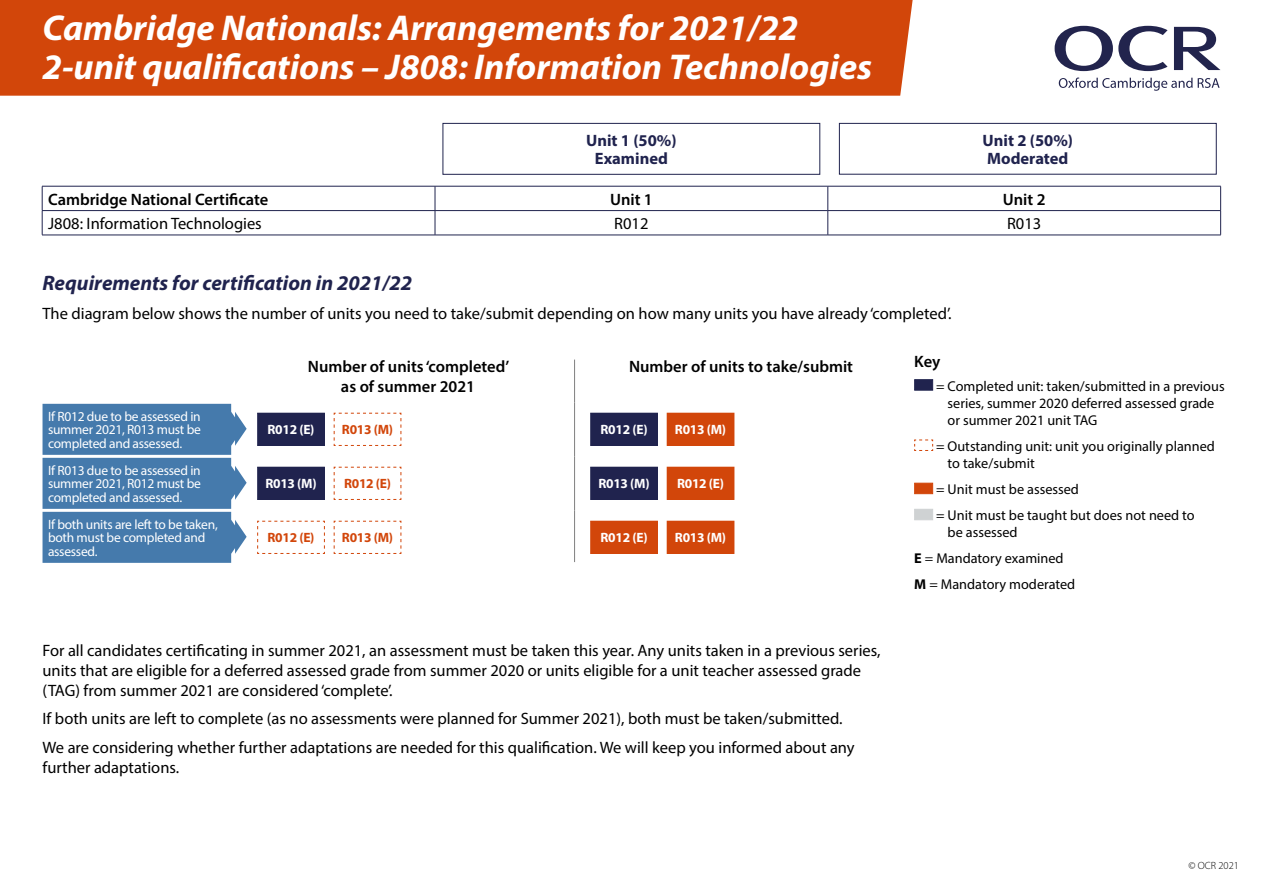
<style>
.page{position:relative;width:1263px;height:893px;background:#fff}
.page>*{position:absolute;margin:0;border:0;box-sizing:border-box;transform-origin:0 0}
.t1{font:italic 700 36px/39px "Myriad Pro";color:#fff}
.t2{font:italic 700 21px "Myriad Pro";color:#20234e}
.Body_Text{font:16.5px/19.8px "Myriad Pro";color:#000}
.Table_Head{font:600 16.5px/19.8px "Myriad Pro";color:#000;text-align:center}
.Unit_Requirements{font:700 16.5px/18px "Myriad Pro";color:#20234e;text-align:center}
.Table_Head_Centre{font:600 16.5px "Myriad Pro";color:#000}
.Table_Body_Text{font:16.5px "Myriad Pro";color:#000}
.t3{font:14.25px/17.1px "Myriad Pro";color:#000}
.Table_Body_Text_9pt{font:13.5px/13.5px "Myriad Pro";letter-spacing:-.02em;color:#fff;text-align:justify}
.t4{font:700 13.5px "Myriad Pro";letter-spacing:-.02em;color:#fff}
.t5{font:700 13.5px "Myriad Pro";letter-spacing:-.02em;color:#d2460a}
.t6{font:300 10.5px "Myriad Pro";color:#000}
.s1{font-weight:700}
</style>
<div class="page">
<div style="left:0;top:0;width:913px;height:96px;background:#d2460a"></div>
<svg style="left:1059px;top:78px;width:133px;height:13px"></svg>
<svg style="left:1198px;top:78px;width:21px;height:10px"></svg>
<svg style="left:1174px;top:27px;width:46px;height:43px"></svg>
<svg style="left:1054px;top:26px;width:113px;height:45px"></svg>
<svg style="left:43px;top:404px;width:204px;height:159px;background:#5384b2"></svg>
<hr style="left:574px;top:360px;width:1px;height:42px;background:#808080">
<hr style="left:574px;top:402px;width:1px;height:54px;background:#808080">
<hr style="left:574px;top:456px;width:1px;height:54px;background:#808080">
<hr style="left:574px;top:510px;width:1px;height:52px;background:#808080">
<div style="left:258px;top:413px;width:66px;height:32px;background:#20234e"></div>
<div style="left:257px;top:413px;width:68px;height:33px;border:1px solid #20234e"></div>
<svg style="left:333px;top:412px;width:69px;height:34px"></svg>
<div style="left:591px;top:413px;width:66px;height:32px;background:#20234e"></div>
<div style="left:590px;top:413px;width:68px;height:33px;border:1px solid #20234e"></div>
<div style="left:667px;top:413px;width:67px;height:32px;background:#d2460a"></div>
<div style="left:667px;top:413px;width:67px;height:33px;border:1px solid #d2460a"></div>
<div style="left:258px;top:467px;width:66px;height:32px;background:#20234e"></div>
<div style="left:257px;top:467px;width:68px;height:33px;border:1px solid #20234e"></div>
<svg style="left:333px;top:466px;width:69px;height:34px"></svg>
<div style="left:591px;top:467px;width:66px;height:32px;background:#20234e"></div>
<div style="left:590px;top:467px;width:68px;height:33px;border:1px solid #20234e"></div>
<div style="left:667px;top:467px;width:67px;height:32px;background:#d2460a"></div>
<div style="left:667px;top:467px;width:67px;height:33px;border:1px solid #d2460a"></div>
<svg style="left:257px;top:520px;width:68px;height:34px"></svg>
<svg style="left:333px;top:520px;width:69px;height:34px"></svg>
<div style="left:591px;top:521px;width:66px;height:32px;background:#d2460a"></div>
<div style="left:590px;top:521px;width:68px;height:33px;border:1px solid #d2460a"></div>
<div style="left:667px;top:521px;width:67px;height:32px;background:#d2460a"></div>
<div style="left:667px;top:521px;width:67px;height:33px;border:1px solid #d2460a"></div>
<div style="left:914px;top:379px;width:19px;height:12px;background:#20234e;border:1px solid #20234e"></div>
<svg style="left:914px;top:439px;width:19px;height:12px"></svg>
<div style="left:914px;top:483px;width:19px;height:11px;background:#d2460a;border:1px solid #d2460a"></div>
<div style="left:914px;top:509px;width:19px;height:11px;background:#cfd2d3"></div>
<hr style="left:42px;top:186px;width:393px;height:1px;background:#20234e">
<hr style="left:435px;top:186px;width:393px;height:1px;background:#20234e">
<hr style="left:828px;top:186px;width:393px;height:1px;background:#20234e">
<hr style="left:42px;top:210px;width:393px;height:1px;background:#20234e">
<svg style="left:42px;top:186px;width:1px;height:49px"></svg>
<hr style="left:435px;top:210px;width:393px;height:1px;background:#20234e">
<svg style="left:435px;top:186px;width:1px;height:49px"></svg>
<hr style="left:828px;top:210px;width:393px;height:1px;background:#20234e">
<svg style="left:827px;top:186px;width:1px;height:49px"></svg>
<svg style="left:1220px;top:186px;width:1px;height:49px"></svg>
<hr style="left:42px;top:235px;width:393px;height:1px;background:#20234e">
<hr style="left:435px;top:235px;width:393px;height:1px;background:#20234e">
<hr style="left:828px;top:235px;width:393px;height:1px;background:#20234e">
<div style="left:442px;top:123px;width:378px;height:52px;border:1px solid #20234e"></div>
<div style="left:839px;top:123px;width:377px;height:52px;border:1px solid #20234e"></div>
<p class="t1" style="left:43px;top:7px;width:831px">Cambridge Nationals: Arrangements for 2021/22<br>2-unit qualifications – J808: Information Technologies</p>
<p class="Unit_Requirements" style="left:586px;top:131px;width:92px">Unit 1 (50%)<br>Examined</p>
<p class="Unit_Requirements" style="left:982px;top:131px;width:92px;text-align:left">Unit 2 (50%)<br>Moderated</p>
<p class="Table_Head" style="left:48px;top:189px;width:222px">Cambridge National Certificate</p>
<p class="Table_Head_Centre" style="left:610px;top:189px;width:44px">Unit 1</p>
<p class="Table_Head_Centre" style="left:1003px;top:189px;width:44px">Unit 2</p>
<p class="Body_Text" style="left:48px;top:213px;width:215px">J808: Information Technologies</p>
<p class="Table_Body_Text" style="left:614px;top:213px;width:36px">R012</p>
<p class="Table_Body_Text" style="left:1007px;top:213px;width:36px">R013</p>
<h1 class="t2" style="left:43px;top:269px;width:371px">Requirements for certification in 2021/22</h1>
<p class="Body_Text" style="left:43px;top:303px;width:910px">The diagram below shows the number of units you need to take/submit depending on how many units you have already ‘completed’.</p>
<p class="Table_Head" style="left:308px;top:356px;width:203px">Number of units ‘completed’ as of summer 2021</p>
<p class="Table_Head" style="left:629px;top:356px;width:225px">Number of units to take/submit</p>
<p class="t4" style="left:267px;top:421px;width:49px">R012 (E)</p>
<p class="t5" style="left:342px;top:421px;width:53px">R013 (M)</p>
<p class="t4" style="left:600px;top:421px;width:49px">R012 (E)</p>
<p class="t4" style="left:675px;top:421px;width:53px">R013 (M)</p>
<p class="Table_Head" style="left:914px;top:352px;width:28px">Key</p>
<p class="t3" style="left:947px;top:377px;width:279px;text-indent:-12px">= Completed unit: taken/submitted in a previous series, summer 2020 deferred assessed grade or summer 2021 unit TAG</p>
<p class="t3" style="left:947px;top:437px;width:269px;text-indent:-12px">= Outstanding unit: unit you originally planned to take/submit</p>
<p class="t3" style="left:936px;top:476px;width:260px;line-height:26.1px">= Unit must be assessed<br>= Unit must be taught but does not need to</p>
<p class="t3" style="left:914px;top:519px;width:163px;line-height:26.1px;text-indent:33px">be assessed<br><span class="s1">E</span> = Mandatory examined<br><span class="s1">M</span> = Mandatory moderated</p>
<p class="Table_Body_Text_9pt" style="left:48px;top:409px;width:154px">If R012 due to be assessed in summer 2021, R013 must be completed and assessed.</p>
<p class="Table_Body_Text_9pt" style="left:48px;top:463px;width:154px">If R013 due to be assessed in summer 2021, R012 must be completed and assessed.</p>
<p class="Table_Body_Text_9pt" style="left:48px;top:517px;width:171px;text-align:left">If both units are left to be taken, both must be completed and assessed.</p>
<p class="t4" style="left:265px;top:475px;width:53px">R013 (M)</p>
<p class="t5" style="left:344px;top:475px;width:49px">R012 (E)</p>
<p class="t4" style="left:598px;top:475px;width:53px">R013 (M)</p>
<p class="t4" style="left:677px;top:475px;width:49px">R012 (E)</p>
<p class="t5" style="left:267px;top:529px;width:49px">R012 (E)</p>
<p class="t5" style="left:342px;top:529px;width:53px">R013 (M)</p>
<p class="t4" style="left:600px;top:529px;width:49px">R012 (E)</p>
<p class="t4" style="left:675px;top:529px;width:53px">R013 (M)</p>
<p class="Body_Text" style="left:43px;top:640px;width:839px">For all candidates certificating in summer 2021, an assessment must be taken this year. Any units taken in a previous series, units that are eligible for a deferred assessed grade from summer 2020 or units eligible for a unit teacher assessed grade (TAG) from summer 2021 are considered ‘complete’.</p>
<p class="Body_Text" style="left:43px;top:709px;width:802px">If both units are left to complete (as no assessments were planned for Summer 2021), both must be taken/submitted.</p>
<p class="Body_Text" style="left:43px;top:738px;width:814px">We are considering whether further adaptations are needed for this qualification. We will keep you informed about any further adaptations.</p>
<p class="t6" style="left:1188px;top:859px;width:52px">© OCR 2021</p>
</div>
